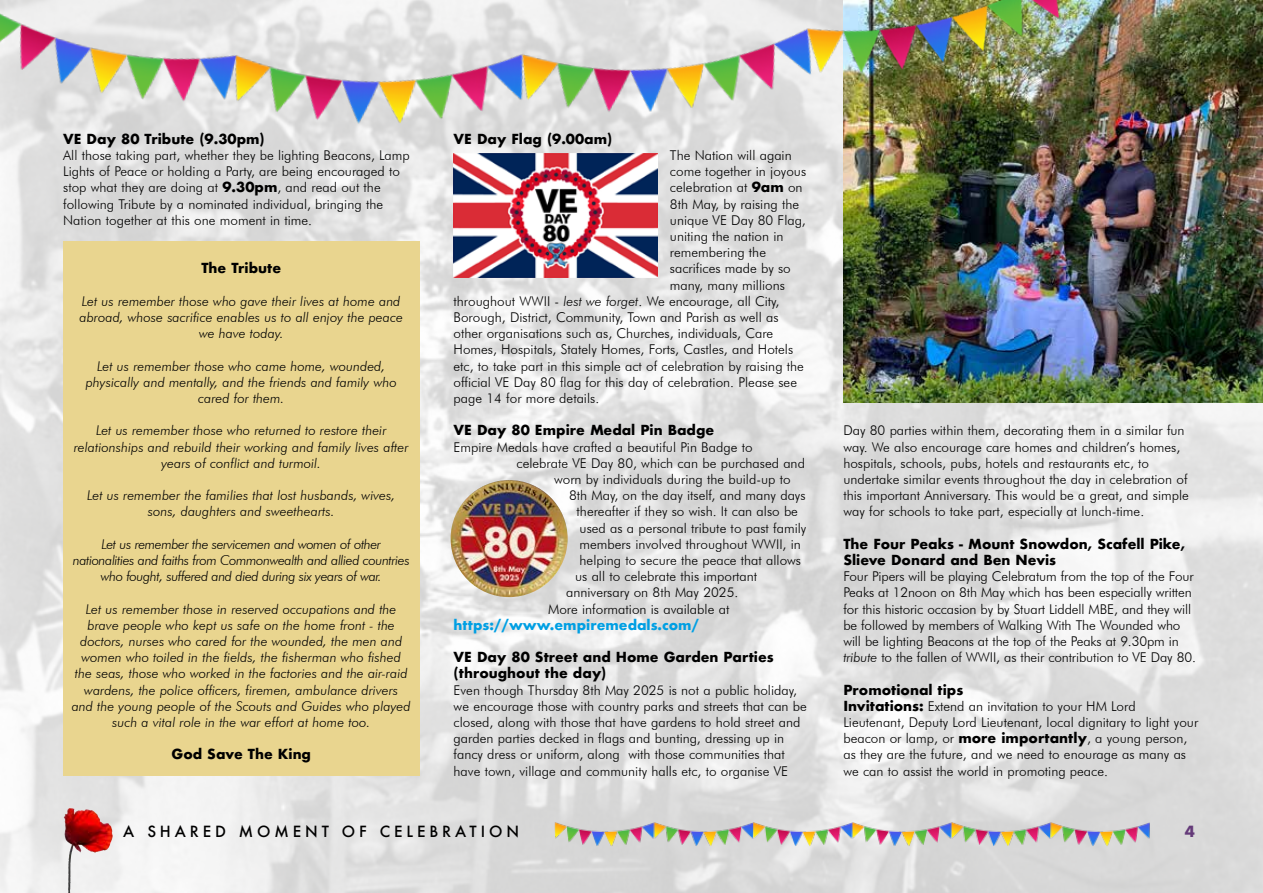
<style>
.page{position:relative;width:1263px;height:893px;background:#fff}
.page>*{position:absolute;margin:0;border:0;box-sizing:border-box;transform-origin:0 0}
.t1{font:500 15px "Futura";letter-spacing:.26em;color:#000}
.t2{font:700 15px "Futura";color:#643a79}
.t3{font:300 13.5px/16.2px "Futura BT";color:#000}
.t4{font:italic 300 13.5px/16.2px "Futura BT";color:#000;text-align:center}
.t5{font:700 13.5px/16.2px "Futura";color:#000}
.t6{font:italic 300 13.5px/16.2px "Futura BT";letter-spacing:-.03em;color:#000;text-align:center}
.t7{font:700 13.5px "Futura";color:#009fe3}
.s1{font-family:"Futura";font-weight:700}
.s2{font-style:italic}
</style>
<div class="page">
<img style="left:0;top:282px;width:1263px;height:611px">
<div style="left:63px;top:241px;width:356px;height:535px;background:#e9d58f"></div>
<img style="left:451px;top:480px;width:117px;height:117px;border-radius:59px">
<img style="left:843px;top:0;width:420px;height:403px">
<img style="left:0;top:0;width:1115px;height:282px">
<img style="left:1248px;top:0;width:15px;height:78px">
<img style="left:64px;top:808px;width:8px;height:53px">
<img style="left:554px;top:820px;width:598px;height:28px">
<p class="t5" style="left:63px;top:131px;width:203px">VE Day 80 Tribute (9.30pm)</p>
<p class="t3" style="left:63px;top:147px;width:348px">All those taking part, whether they be lighting Beacons, Lamp Lights of Peace or holding a Party, are being encouraged to stop what they are doing at <span class="s1">9.30pm</span>, and read out the following Tribute by a nominated individual, bringing the Nation together at this one moment in time.</p>
<p class="t5" style="left:201px;top:260px;width:81px">The Tribute</p>
<p class="t4" style="left:80px;top:293px;width:325px">Let us remember those who gave their lives at home and abroad, whose sacrifice enables us to all enjoy the peace we have today.</p>
<p class="t4" style="left:86px;top:358px;width:312px">Let us remember those who came home, wounded, physically and mentally, and the friends and family who cared for them.</p>
<p class="t4" style="left:74px;top:422px;width:336px">Let us remember those who returned to restore their relationships and rebuild their working and family lives after years of conflict and turmoil.</p>
<p class="t4" style="left:87px;top:487px;width:310px">Let us remember the families that lost husbands, wives, sons, daughters and sweethearts.</p>
<p class="t6" style="left:73px;top:536px;width:338px">Let us remember the servicemen and women of other nationalities and faiths from Commonwealth and allied countries who fought, suffered and died during six years of war.</p>
<p class="t4" style="left:72px;top:601px;width:340px">Let us remember those in reserved occupations and the brave people who kept us safe on the home front - the doctors, nurses who cared for the wounded, the men and women who toiled in the fields, the fisherman who fished the seas, those who worked in the factories and the air-raid wardens, the police officers, firemen, ambulance drivers<br>and the young people of the Scouts and Guides who played such a vital role in the war effort at home too.</p>
<p class="t5" style="left:171px;top:746px;width:141px">God Save The King</p>
<p class="t5" style="left:454px;top:131px;width:160px">VE Day Flag (9.00am)</p>
<p class="t3" style="left:670px;top:147px;width:123px">The Nation will again</p>
<p class="t3" style="left:670px;top:163px;width:138px">come together in joyous</p>
<p class="t3" style="left:670px;top:179px;width:134px">celebration at <span class="s1">9am</span> on</p>
<p class="t3" style="left:670px;top:196px;width:131px">8th May, by raising the</p>
<p class="t3" style="left:670px;top:212px;width:137px">unique VE Day 80 Flag,</p>
<p class="t3" style="left:670px;top:228px;width:115px">uniting the nation in</p>
<p class="t3" style="left:670px;top:244px;width:98px">remembering the</p>
<p class="t3" style="left:670px;top:260px;width:122px">sacrifices made by so</p>
<p class="t3" style="left:670px;top:277px;width:116px">many, many millions</p>
<p class="t3" style="left:454px;top:293px;width:327px">throughout WWII - <span class="s2">lest we forget</span>. We encourage, all City,</p>
<p class="t3" style="left:454px;top:309px;width:326px">Borough, District, Community, Town and Parish as well as</p>
<p class="t3" style="left:454px;top:325px;width:321px">other organisations such as, Churches, individuals, Care</p>
<p class="t3" style="left:454px;top:341px;width:341px">Homes, Hospitals, Stately Homes, Forts, Castles, and Hotels</p>
<p class="t3" style="left:454px;top:358px;width:352px">etc, to take part in this simple act of celebration by raising the</p>
<p class="t3" style="left:454px;top:374px;width:345px">official VE Day 80 flag for this day of celebration. Please see</p>
<p class="t3" style="left:454px;top:390px;width:147px">page 14 for more details.</p>
<p class="t5" style="left:454px;top:422px;width:262px">VE Day 80 Empire Medal Pin Badge</p>
<p class="t3" style="left:454px;top:439px;width:300px">Empire Medals have crafted a beautiful Pin Badge to</p>
<p class="t3" style="left:517px;top:455px;width:290px">celebrate VE Day 80, which can be purchased and</p>
<p class="t3" style="left:554px;top:471px;width:238px">worn by individuals during the build-up to</p>
<p class="t3" style="left:569px;top:487px;width:238px">8th May, on the day itself, and many days</p>
<p class="t3" style="left:577px;top:503px;width:223px">thereafter if they so wish. It can also be</p>
<p class="t3" style="left:580px;top:520px;width:228px">used as a personal tribute to past family</p>
<p class="t3" style="left:580px;top:536px;width:223px">members involved throughout WWII, in</p>
<p class="t3" style="left:580px;top:552px;width:223px">helping to secure the peace that allows</p>
<p class="t3" style="left:575px;top:568px;width:184px">us all to celebrate this important</p>
<p class="t3" style="left:566px;top:584px;width:174px">anniversary on 8th May 2025.</p>
<p class="t3" style="left:548px;top:601px;width:183px">More information is available at</p>
<p class="t7" style="left:454px;top:615px;width:247px">https://www.empiremedals.com/</p>
<p class="t5" style="left:454px;top:649px;width:321px">VE Day 80 Street and Home Garden Parties (throughout the day)</p>
<p class="t3" style="left:454px;top:682px;width:355px">Even though Thursday 8th May 2025 is not a public holiday, we encourage those with country parks and streets that can be closed, along with those that have gardens to hold street and garden parties decked in flags and bunting, dressing up in fancy dress or uniform, along with those communities that have town, village and community halls etc, to organise VE</p>
<p class="t3" style="left:843px;top:422px;width:347px">Day 80 parties within them, decorating them in a similar fun way. We also encourage care homes and children’s homes, hospitals, schools, pubs, hotels and restaurants etc, to undertake similar events throughout the day in celebration of this important Anniversary. This would be a great, and simple way for schools to take part, especially at lunch-time.</p>
<p class="t5" style="left:843px;top:536px;width:343px">The Four Peaks - Mount Snowdon, Scafell Pike,<br>Slieve Donard and Ben Nevis</p>
<p class="t3" style="left:843px;top:568px;width:354px">Four Pipers will be playing Celebratum from the top of the Four Peaks at 12noon on 8th May which has been especially written for this historic occasion by by Stuart Liddell MBE, and they will be followed by members of Walking With The Wounded who will be lighting Beacons at the top of the Peaks at 9.30pm in <span class="s2">tribute</span> to the fallen of WWII, as their contribution to VE Day 80.</p>
<p class="t5" style="left:843px;top:681px;width:121px">Promotional tips</p>
<p class="t3" style="left:843px;top:698px;width:356px"><span class="s1">Invitations:</span> Extend an invitation to your HM Lord Lieutenant, Deputy Lord Lieutenant, local dignitary to light your beacon or lamp, or <span class="s1">more importantly</span>, a young person, as they are the future, and we need to enourage as many as we can to assist the world in promoting peace.</p>
<p class="t1" style="left:123px;top:821px;width:397px">A SHARED MOMENT OF CELEBRATION</p>
<p class="t2" style="left:1185px;top:820px;width:12px">4</p>
</div>
